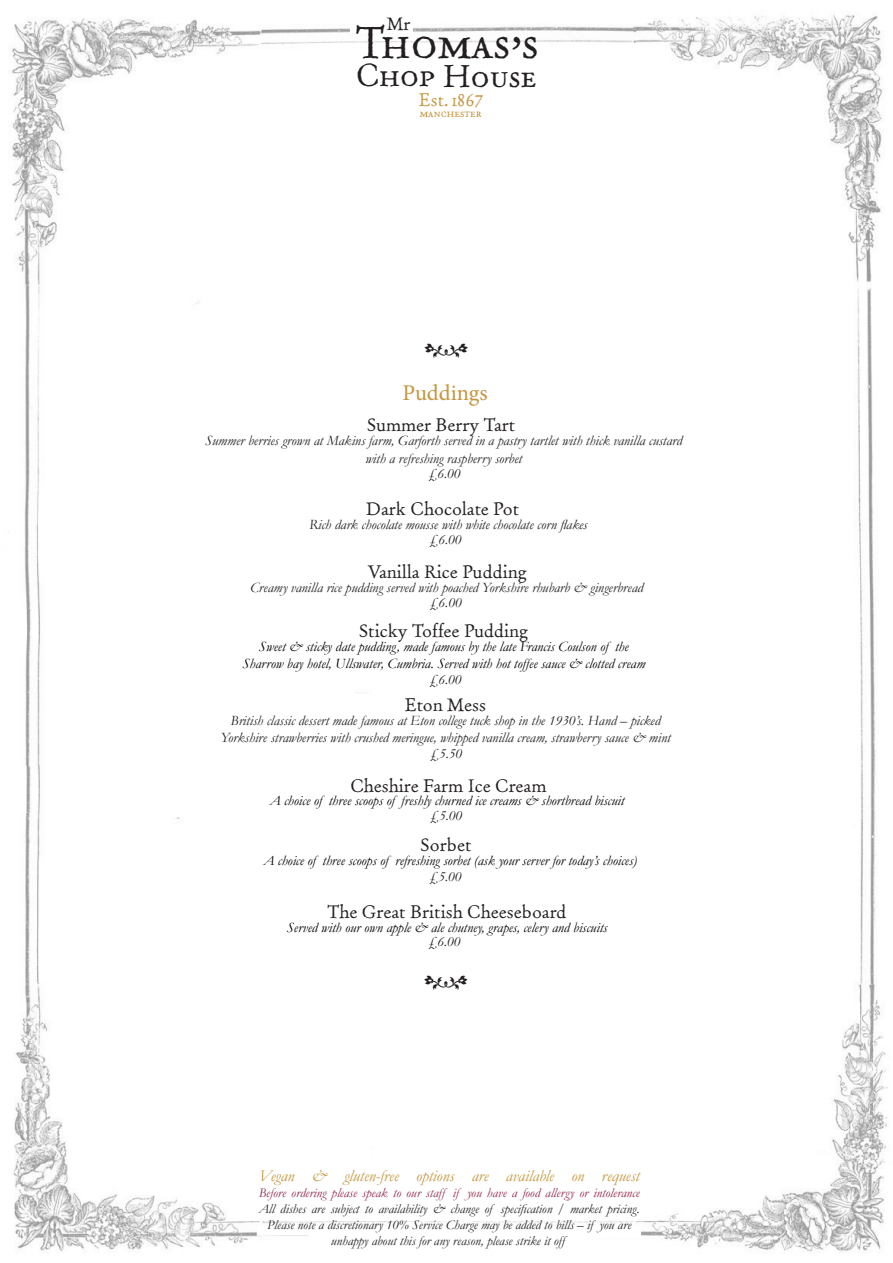
<style>
.page{position:relative;width:893px;height:1263px;background:#fff}
.page>*{position:absolute;margin:0;border:0;box-sizing:border-box;transform-origin:0 0}
.t1{font:44.55px "Old Claude LP Expert";color:#231f20}
.t2{font:31.35px "Old Claude LP Expert";color:#231f20}
.t3{font:22.5px "Minion Pro";color:#c4953d}
.t4{font:18px "Old Claude LP Regular";color:#231f20}
.t5{font:18px "Minion Pro";color:#231f20}
.t6{font:17.85px "Old Claude LP Regular";color:#c4953e}
.t7{font:17.85px "Old Claude LP Expert";color:#231f20}
.t8{font:italic 16.5px "Garamond";color:#c4953d}
.t9{font:italic 14.25px/17.1px "Garamond";color:#231f20;text-align:center}
.t10{font:italic 14.25px "Garamond";color:#000001}
.t11{font:italic 13.35px/16px "Garamond";color:#231f20;text-align:center}
.t12{font:italic 13.35px "Garamond";color:#8f2747}
.t13{font:11.4px "Old Claude LP Expert";color:#c4953e}
.s1{font-family:"Old Claude LP Regular"}
</style>
<div class="page">
<img style="left:12px;top:15px;width:876px;height:1237px">
<svg style="left:257px;top:1225px;width:384px;height:24px"></svg>
<div style="left:351px;top:26px;width:62px;height:7px;background:#fff"></div>
<svg style="left:445px;top:343px;width:23px;height:15px"></svg>
<svg style="left:444px;top:976px;width:24px;height:14px"></svg>
<p class="t7" style="left:387px;top:13px;width:25px">M<span class="s1">r</span></p>
<h1 class="t1" style="left:356px;top:15px;width:185px">Thomas s’</h1>
<h2 class="t2" style="left:356px;top:56px;width:182px">Chop House</h2>
<p class="t6" style="left:419px;top:89px;width:57px">Est. 186</p>
<p class="t13" style="left:420px;top:106px;width:63px">manchester</p>
<p class="t6" style="left:475px;top:86px;width:10px">7</p>
<p class="t5" style="left:424px;top:337px;width:27px">•</p>
<p class="t3" style="left:402px;top:378px;width:87px">Puddings</p>
<p class="t4" style="left:367px;top:414px;width:150px">Summer Berry Tart</p>
<p class="t9" style="left:205px;top:432px;width:479px">Summer berries grown at Makins farm, Garforth served in a pastry tartlet with thick vanilla custard</p>
<p class="t9" style="left:365px;top:449px;width:158px">with a refreshing raspberry sorbet</p>
<p class="t9" style="left:428px;top:465px;width:34px">£6.00</p>
<p class="t4" style="left:366px;top:497px;width:154px">Dark Chocolate Pot</p>
<p class="t9" style="left:309px;top:516px;width:280px">Rich dark chocolate mousse with white chocolate corn flakes</p>
<p class="t9" style="left:430px;top:531px;width:34px">£6.00</p>
<p class="t4" style="left:368px;top:560px;width:160px">Vanilla Rice Pudding</p>
<p class="t9" style="left:250px;top:578px;width:395px">Creamy vanilla rice pudding served with poached Yorkshire rhubarb &amp; gingerbread</p>
<p class="t9" style="left:430px;top:594px;width:34px">£6.00</p>
<p class="t4" style="left:359px;top:619px;width:170px">Sticky Toffee Pudding</p>
<p class="t10" style="left:259px;top:637px;width:371px">Sweet &amp; sticky date pudding, made famous by the late Francis Coulson of the</p>
<p class="t10" style="left:242px;top:654px;width:404px">Sharrow bay hotel, Ullswater, Cumbria. Served with hot toffee sauce &amp; clotted cream</p>
<p class="t9" style="left:429px;top:671px;width:34px">£6.00</p>
<p class="t4" style="left:405px;top:693px;width:83px">Eton Mess</p>
<p class="t9" style="left:221px;top:712px;width:452px">British classic dessert made famous at Eton college tuck shop in the 1930’s. Hand – picked<br>Yorkshire strawberries with crushed meringue, whipped vanilla cream, strawberry sauce &amp; mint</p>
<p class="t9" style="left:430px;top:745px;width:34px">£5.50</p>
<p class="t4" style="left:350px;top:774px;width:198px">Cheshire Farm Ice Cream</p>
<p class="t10" style="left:270px;top:791px;width:356px">A choice of three scoops of freshly churned ice creams &amp; shortbread biscuit</p>
<p class="t9" style="left:430px;top:806px;width:34px">£5.00</p>
<p class="t4" style="left:421px;top:833px;width:52px">Sorbet</p>
<p class="t10" style="left:263px;top:850px;width:375px">A choice of three scoops of refreshing sorbet (ask your server for today’s choices)</p>
<p class="t9" style="left:429px;top:868px;width:34px">£5.00</p>
<p class="t4" style="left:327px;top:900px;width:241px">The Great British Cheeseboard</p>
<p class="t10" style="left:287px;top:917px;width:322px">Served with our own apple &amp; ale chutney, grapes, celery and biscuits</p>
<p class="t9" style="left:428px;top:933px;width:34px">£6.00</p>
<p class="t5" style="left:424px;top:969px;width:27px">•</p>
<p class="t8" style="left:259px;top:1164px;width:382px">Vegan &amp; gluten-free options are available on request</p>
<p class="t12" style="left:259px;top:1183px;width:382px">Before ordering please speak to our staff if you have a food allergy or intolerance</p>
<p class="t11" style="left:259px;top:1201px;width:382px">All dishes are subject to availability &amp; change of specification / market pricing.</p>
<p class="t11" style="left:267px;top:1217px;width:366px">Please note a discretionary 10% Service Charge may be added to bills – if you are unhappy about this for any reason, please strike it off</p>
</div>
